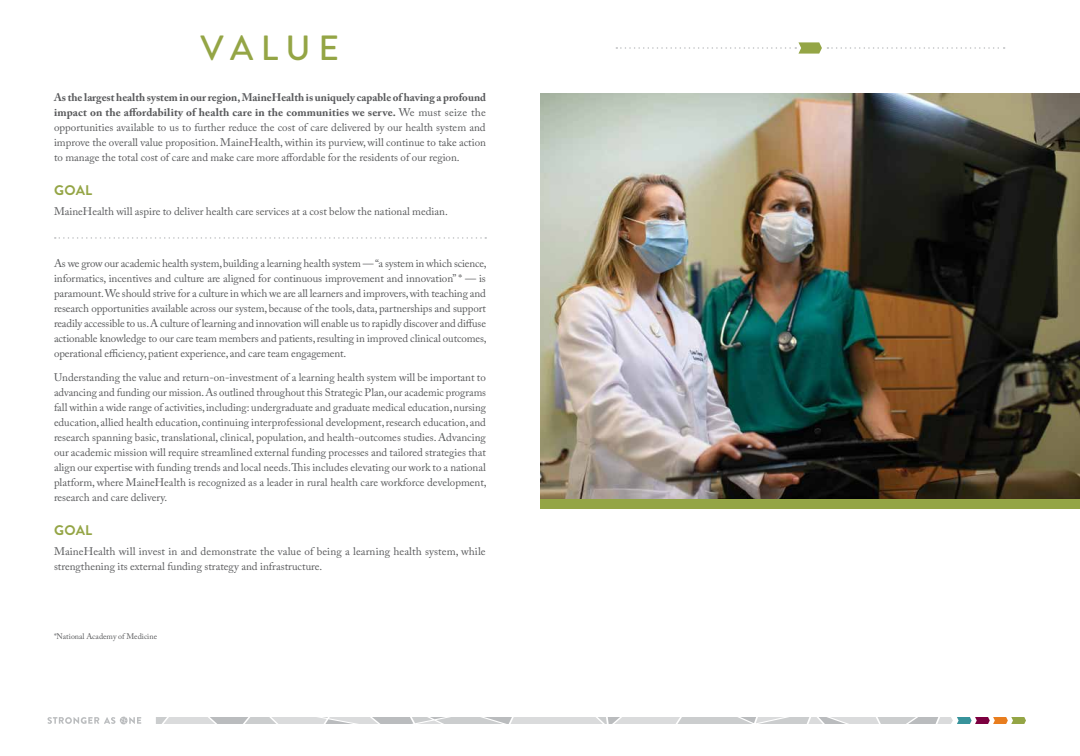
<style>
.page{position:relative;width:1080px;height:756px;background:#fff}
.page>*{position:absolute;margin:0;border:0;box-sizing:border-box;transform-origin:0 0}
.t1{font:500 35px "Brandon Grotesque";letter-spacing:.215em;color:#94a545}
.t2{font:700 14px "Brandon Grotesque";letter-spacing:.02em;color:#94a545}
.t3{font:11px/15px "Adobe Caslon Pro";color:#58595b;text-align:justify}
.t4{font:8px "Adobe Caslon Pro";color:#58595b}
.s1{font-weight:700}
</style>
<div class="page">
<div style="left:540px;top:93px;width:540px;height:416px;background:#94a545"></div>
<img style="left:540px;top:93px;width:540px;height:405px">
<svg style="left:55px;top:237px;width:431px;height:2px"></svg>
<svg style="left:616px;top:42px;width:389px;height:12px"></svg>
<svg style="left:156px;top:717px;width:870px;height:7px;background:#cfcece"></svg>
<svg style="left:47px;top:717px;width:94px;height:7px"></svg>
<h1 class="t1" style="left:201px;top:24px;width:140px">VALUE</h1>
<p class="t3" style="left:54px;top:90px;width:434px"><span class="s1">As the largest health system in our region, MaineHealth is uniquely capable of having a profound impact on the affordability of health care in the communities we serve.</span> We must seize the opportunities available to us to further reduce the cost of care delivered by our health system and improve the overall value proposition. MaineHealth, within its purview, will continue to take action to manage the total cost of care and make care more affordable for the residents of our region.</p>
<p class="t2" style="left:54px;top:181px;width:40px">GOAL</p>
<p class="t3" style="left:54px;top:203px;width:395px">MaineHealth will aspire to deliver health care services at a cost below the national median.</p>
<p class="t3" style="left:54px;top:256px;width:434px">As we grow our academic health system, building a learning health system — “a system in which science, informatics, incentives and culture are aligned for continuous improvement and innovation” * — is paramount. We should strive for a culture in which we are all learners and improvers, with teaching and research opportunities available across our system, because of the tools, data, partnerships and support readily accessible to us. A culture of learning and innovation will enable us to rapidly discover and diffuse actionable knowledge to our care team members and patients, resulting in improved clinical outcomes, operational efficiency, patient experience, and care team engagement.</p>
<p class="t3" style="left:54px;top:370px;width:434px">Understanding the value and return-on-investment of a learning health system will be important to advancing and funding our mission. As outlined throughout this Strategic Plan, our academic programs fall within a wide range of activities, including: undergraduate and graduate medical education, nursing education, allied health education, continuing interprofessional development, research education, and research spanning basic, translational, clinical, population, and health-outcomes studies. Advancing our academic mission will require streamlined external funding processes and tailored strategies that align our expertise with funding trends and local needs. This includes elevating our work to a national platform, where MaineHealth is recognized as a leader in rural health care workforce development, research and care delivery.</p>
<p class="t2" style="left:54px;top:521px;width:40px">GOAL</p>
<p class="t3" style="left:54px;top:543px;width:433px">MaineHealth will invest in and demonstrate the value of being a learning health system, while strengthening its external funding strategy and infrastructure.</p>
<p class="t4" style="left:54px;top:631px;width:105px">*National Academy of Medicine</p>
</div>
